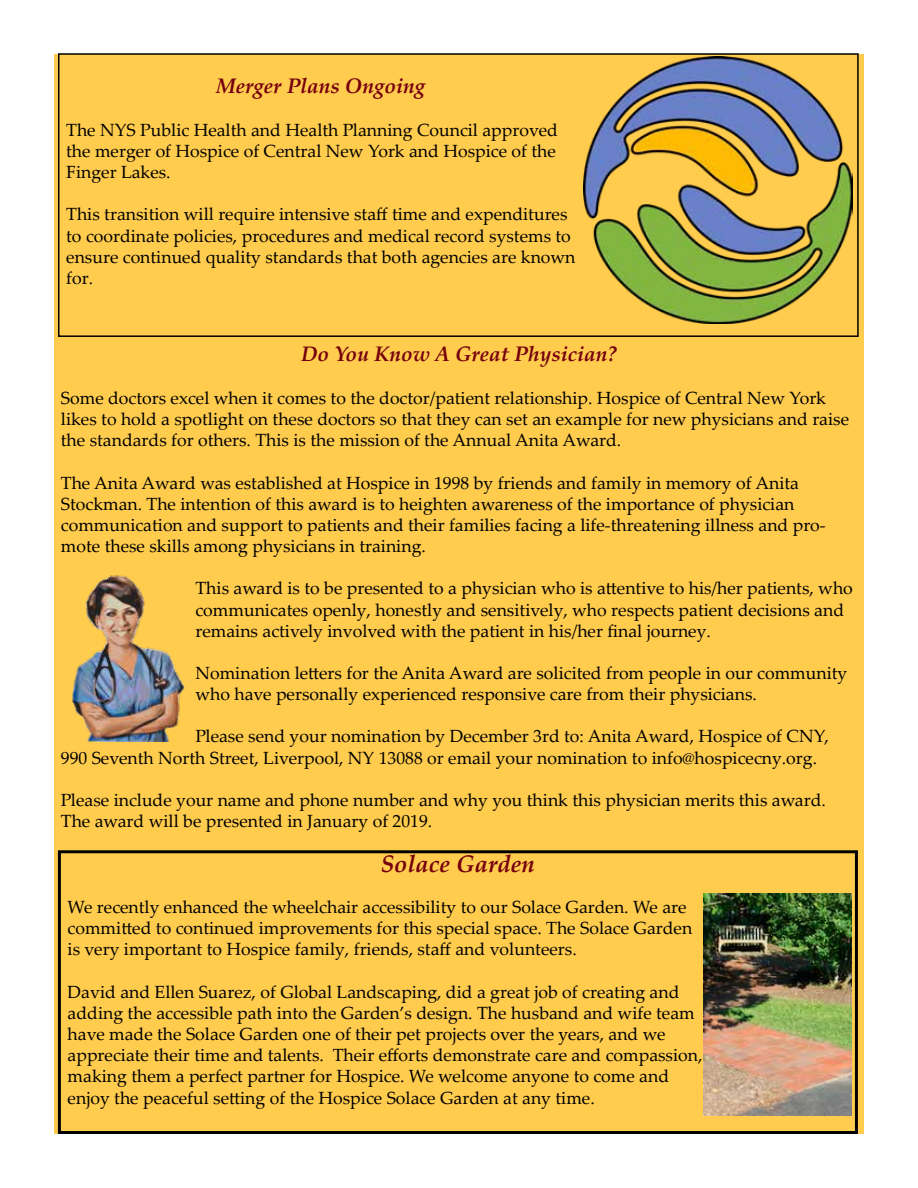
<style>
.page{position:relative;width:918px;height:1188px;background:#fff}
.page>*{position:absolute;margin:0;border:0;box-sizing:border-box;transform-origin:0 0}
.t1{font:italic 700 24px "Palatino Linotype";color:#75000e}
.t2{font:italic 700 21px "Palatino Linotype";color:#75000e}
.t3{font:17.7px/21.1px "Palatino Linotype";color:#000}
</style>
<div class="page">
<div style="left:54px;top:54px;width:810px;height:1080px;background:#ffcc4e"></div>
<img style="left:703px;top:893px;width:149px;height:223px">
<div style="left:58px;top:850px;width:800px;height:284px;border:3px solid #000"></div>
<div style="left:58px;top:53px;width:801px;height:284px;border:2px solid #000"></div>
<img style="left:584px;top:56px;width:268px;height:268px">
<img style="left:72px;top:575px;width:118px;height:166px">
<p class="t2" style="left:216px;top:71px;width:211px">Merger Plans Ongoing</p>
<p class="t3" style="left:66px;top:118px;width:493px;text-align:justify">The NYS Public Health and Health Planning Council approved the merger of Hospice of Central New York and Hospice of the Finger Lakes.</p>
<p class="t3" style="left:66px;top:203px;width:511px">This transition will require intensive staff time and expenditures to coordinate policies, procedures and medical record systems to ensure continued quality standards that both agencies are known for.</p>
<p class="t2" style="left:301px;top:339px;width:317px">Do You Know A Great Physician?</p>
<p class="t3" style="left:61px;top:387px;width:790px">Some doctors excel when it comes to the doctor/patient relationship. Hospice of Central New York likes to hold a spotlight on these doctors so that they can set an example for new physicians and raise the standards for others. This is the mission of the Annual Anita Award.</p>
<p class="t3" style="left:61px;top:471px;width:766px">The Anita Award was established at Hospice in 1998 by friends and family in memory of Anita Stockman. The intention of this award is to heighten awareness of the importance of physician communication and support to patients and their families facing a life-threatening illness and pro&shy;mote these skills among physicians in training.</p>
<p class="t3" style="left:195px;top:577px;width:659px">This award is to be presented to a physician who is attentive to his/her patients, who communicates openly, honestly and sensitively, who respects patient decisions and remains actively involved with the patient in his/her final journey.</p>
<p class="t3" style="left:195px;top:662px;width:653px">Nomination letters for the Anita Award are solicited from people in our community who have personally experienced responsive care from their physicians.</p>
<p class="t3" style="left:61px;top:725px;width:770px;text-indent:135px">Please send your nomination by December 3rd to: Anita Award, Hospice of CNY,<br>990 Seventh North Street, Liverpool, NY 13088 or email your nomination to info@hospicecny.org.</p>
<p class="t3" style="left:61px;top:789px;width:766px">Please include your name and phone number and why you think this physician merits this award.<br>The award will be presented in January of 2019.</p>
<h1 class="t1" style="left:381px;top:847px;width:156px">Solace Garden</h1>
<p class="t3" style="left:68px;top:896px;width:626px">We recently enhanced the wheelchair accessibility to our Solace Garden. We are committed to continued improvements for this special space. The Solace Garden is very important to Hospice family, friends, staff and volunteers.</p>
<p class="t3" style="left:68px;top:980px;width:636px">David and Ellen Suarez, of Global Landscaping, did a great job of creating and adding the accessible path into the Garden’s design. The husband and wife team have made the Solace Garden one of their pet projects over the years, and we appreciate their time and talents. Their efforts demonstrate care and compassion, making them a perfect partner for Hospice. We welcome anyone to come and enjoy the peaceful setting of the Hospice Solace Garden at any time.</p>
</div>
